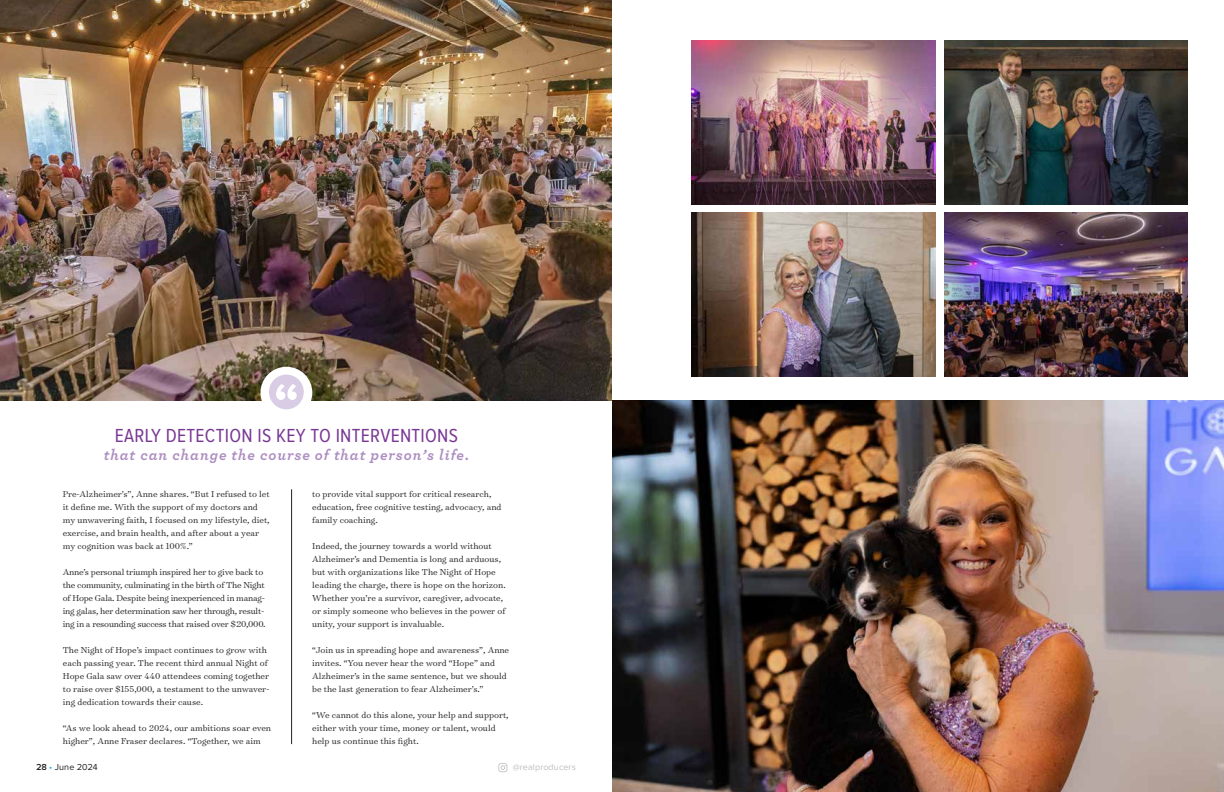
<style>
.page{position:relative;width:1224px;height:792px;background:#fff}
.page>*{position:absolute;margin:0;border:0;box-sizing:border-box;transform-origin:0 0}
.t1{font:19.6px "Proxima Nova Cond";letter-spacing:.015em;color:#793895}
.t2{font:italic 700 15.4px "Archer Pro";letter-spacing:.06em;color:#ae8ec2}
.t3{font:300 9.8px/13px "Surveyor Text";color:#231f20}
.t4{font:300 9.8px/13px "Surveyor Text";letter-spacing:-.02em;color:#231f20}
.t5{font:9px "Proxima Nova";letter-spacing:.01em;color:#bcbec0}
.t6{font:9px "Proxima Nova";letter-spacing:.005em;color:#231f20}
.s1{font-weight:600}
.s2{color:#19a8e0}
</style>
<div class="page">
<svg style="left:498px;top:763px;width:9px;height:9px"></svg>
<img style="left:0;top:0;width:612px;height:401px">
<div style="left:260px;top:367px;width:52px;height:52px;background:#fff;border-radius:50%"></div>
<img style="left:612px;top:401px;width:612px;height:391px">
<img style="left:691px;top:40px;width:244px;height:165px">
<img style="left:944px;top:40px;width:244px;height:165px">
<img style="left:691px;top:212px;width:244px;height:165px">
<img style="left:944px;top:212px;width:244px;height:165px">
<hr style="left:291px;top:489px;width:1px;height:255px;background:#231f20">
<svg style="left:269px;top:375px;width:35px;height:34px"></svg>
<h1 class="t1" style="left:115px;top:426px;width:345px">EARLY DETECTION IS KEY TO INTERVENTIONS</h1>
<h2 class="t2" style="left:104px;top:443px;width:367px">that can change the course of that person’s life.</h2>
<p class="t3" style="left:63px;top:487px;width:208px">Pre-Alzheimer’s”, Anne shares. “But I refused to let it define me. With the support of my doctors and my unwavering faith, I focused on my lifestyle, diet, exercise, and brain health, and after about a year my cognition was back at 100%.”</p>
<p class="t4" style="left:63px;top:565px;width:204px">Anne’s personal triumph inspired her to give back to the community, culminating in the birth of The Night of Hope Gala. Despite being inexperienced in manag&shy;ing galas, her determination saw her through, result&shy;ing in a resounding success that raised over $20,000.</p>
<p class="t3" style="left:63px;top:643px;width:208px">The Night of Hope’s impact continues to grow with each passing year. The recent third annual Night of Hope Gala saw over 440 attendees coming together to raise over $155,000, a testament to the unwaver&shy;ing dedication towards their cause.</p>
<p class="t3" style="left:63px;top:721px;width:210px">“As we look ahead to 2024, our ambitions soar even higher”, Anne Fraser declares. “Together, we aim</p>
<p class="t3" style="left:312px;top:487px;width:191px">to provide vital support for critical research, education, free cognitive testing, advocacy, and family coaching.</p>
<p class="t3" style="left:312px;top:539px;width:195px">Indeed, the journey towards a world without Alzheimer’s and Dementia is long and arduous, but with organizations like The Night of Hope leading the charge, there is hope on the horizon.<br>Whether you’re a survivor, caregiver, advocate, or simply someone who believes in the power of unity, your support is invaluable.</p>
<p class="t3" style="left:312px;top:643px;width:198px">“Join us in spreading hope and awareness”, Anne invites. “You never hear the word “Hope” and Alzheimer’s in the same sentence, but we should be the last generation to fear Alzheimer’s.”</p>
<p class="t3" style="left:312px;top:708px;width:198px">“We cannot do this alone, your help and support, either with your time, money or talent, would help us continue this fight.</p>
<p class="t6" style="left:36px;top:762px;width:63px"><span class="s1">28</span> <span class="s2">•</span> June 2024</p>
<p class="t5" style="left:513px;top:762px;width:65px">@realproducers</p>
</div>
